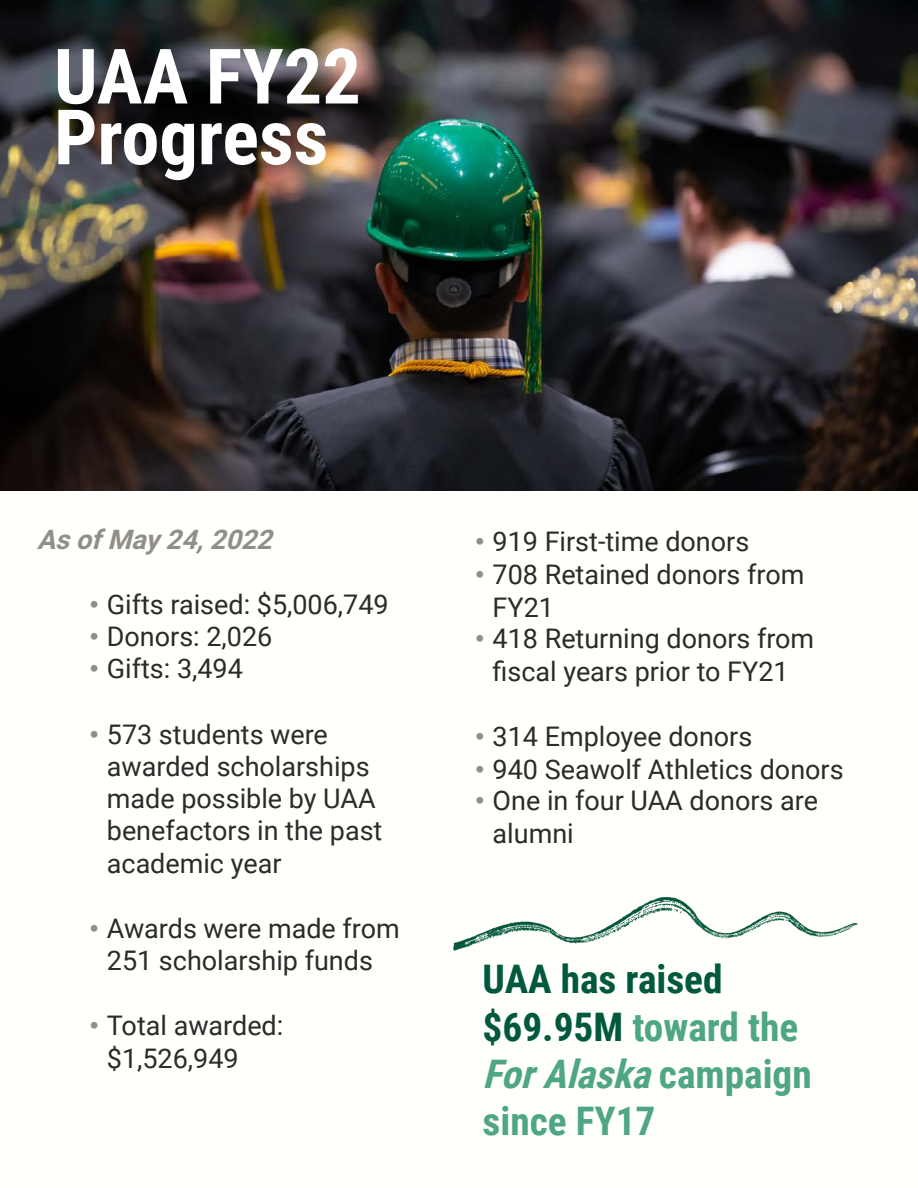
<style>
.page{position:relative;width:918px;height:1188px;background:#fffffb}
.page>*{position:absolute;margin:0;border:0;box-sizing:border-box;transform-origin:0 0}
.t1{font:700 76.5px/60.8px "Roboto Condensed";color:#fff}
.t2{font:700 39.3px/47.2px "Roboto Condensed";color:#4ea685}
.t3{font:27px/32.4px "Roboto";color:#2b2b2b}
.t4{font:italic 700 27px "Roboto";color:#908e86}
.s1{font-family:"Arial";color:#908e86}
.s2{color:#00583d}
.s3{font-style:italic}
</style>
<div class="page">
<img style="left:0;top:0;width:918px;height:490px">
<img style="left:453px;top:897px;width:405px;height:54px">
<h1 class="t1" style="left:54px;top:54px;width:308px">UAA FY22<br>Progress</h1>
<p class="t4" style="left:37px;top:524px;width:244px">AsofMay 24,2022</p>
<p class="t3" style="left:89px;top:589px;width:301px"><span class="s1">•</span> Gifts raised: $5,006,749</p>
<p class="t3" style="left:89px;top:620px;width:184px"><span class="s1">•</span> Donors: 2,026</p>
<p class="t3" style="left:89px;top:653px;width:155px"><span class="s1">•</span> Gifts: 3,494</p>
<p class="t3" style="left:107px;top:718px;width:277px;text-indent:-18px"><span class="s1">•</span> 573 students were awarded scholarships made possible by UAA benefactors in the past academic year</p>
<p class="t3" style="left:89px;top:913px;width:312px;line-height:31.5px;text-align:center"><span class="s1">•</span> Awards were made from<br>251 scholarship funds</p>
<p class="t3" style="left:107px;top:1009px;width:178px;text-indent:-18px"><span class="s1">•</span> Total awarded: $1,526,949</p>
<p class="t3" style="left:475px;top:526px;width:276px"><span class="s1">•</span> 919 First-time donors</p>
<p class="t3" style="left:493px;top:558px;width:313px;text-indent:-18px"><span class="s1">•</span> 708 Retained donors from<br>FY21</p>
<p class="t3" style="left:475px;top:622px;width:341px;text-align:center"><span class="s1">•</span> 418 Returning donors from fi scal years prior to FY21</p>
<p class="t3" style="left:475px;top:720px;width:279px"><span class="s1">•</span> 314 Employee donors</p>
<p class="t3" style="left:475px;top:753px;width:370px"><span class="s1">•</span> 940 Seawolf Athletics donors</p>
<p class="t3" style="left:493px;top:784px;width:327px;text-indent:-18px"><span class="s1">•</span> One in four UAA donors are alumni</p>
<h2 class="t2" style="left:483px;top:960px;width:331px"><span class="s2">UAA has raised $69.95M</span> toward the<br><span class="s3">ForAlaska</span> campaign since FY17</h2>
</div>
